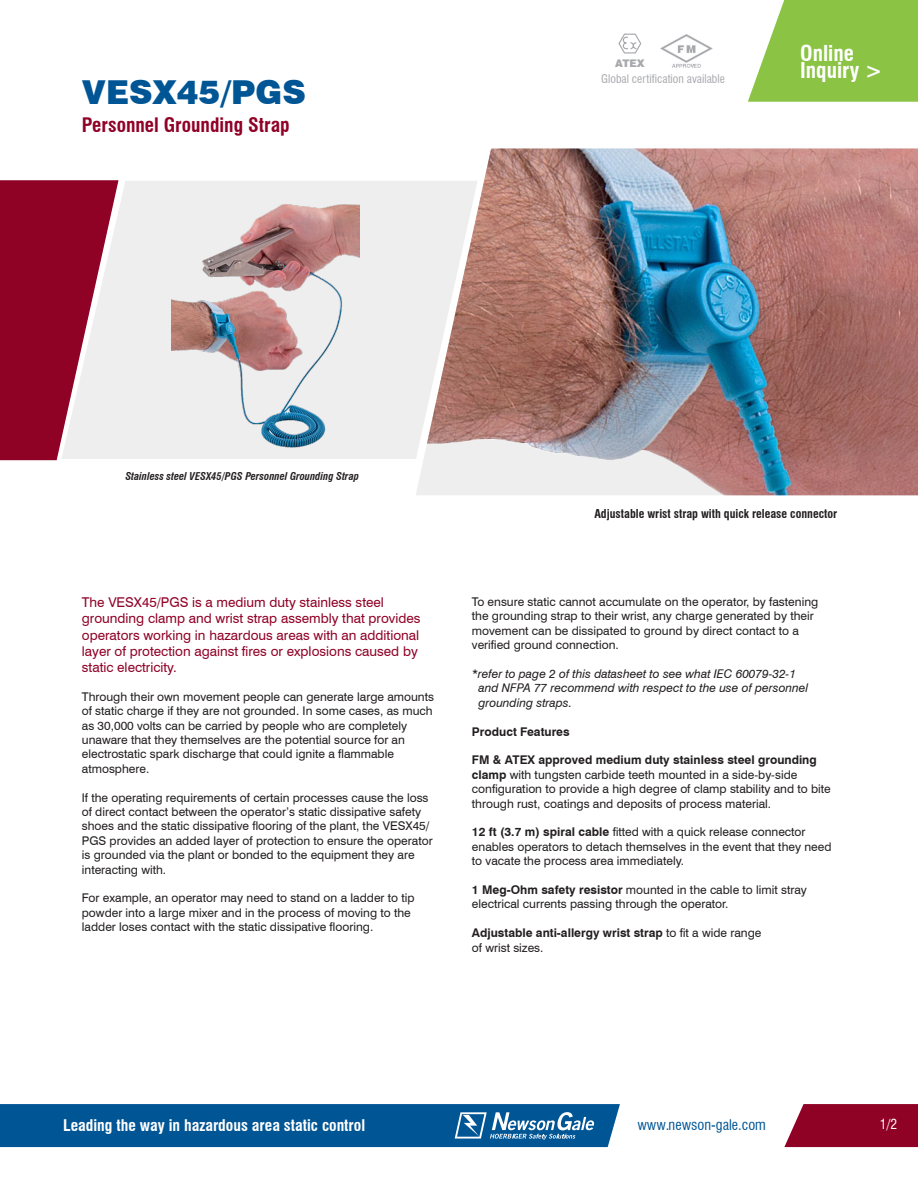
<style>
.page{position:relative;width:918px;height:1188px;background:#fff}
.page>*{position:absolute;margin:0;border:0;box-sizing:border-box;transform-origin:0 0}
.t1{font:900 33px "Swiss 721 BT";color:#005595}
.t2{font:700 condensed 21.45px/17.1px "Swiss 721 BT";color:#fff}
.t3{font:700 condensed 19.5px "Swiss 721 BT";color:#900126}
.t4{font:700 condensed 15.75px "Swiss 721 BT";color:#fff}
.t5{font:condensed 14.25px "Swiss 721 BT";color:#005595}
.t6{font:13.5px/16.2px "Swiss 721 BT";color:#900126}
.t7{font:condensed 13.5px "Swiss 721 BT";color:#fff}
.t8{font:12px/14.4px "Swiss 721 BT";color:#231f20}
.t9{font:italic 12px/14.4px "Swiss 721 BT";color:#231f20}
.t10{font:700 12px "Swiss 721 BT";color:#231f20}
.t11{font:700 condensed 12px "Swiss 721 BT";color:#231f20}
.t12{font:condensed 11.55px "Swiss 721 BT";color:#a8a9ad}
.t13{font:italic 700 condensed 10.5px "Swiss 721 BT";color:#231f20}
.t14{font:900 10.5px "Swiss 721 BT";color:#a8a9ad}
.s1{color:#fff}
.s2{font-weight:700}
.s3{font-weight:400}
</style>
<div class="page">
<img style="left:416px;top:148px;width:502px;height:347px">
<svg style="left:119px;top:181px;width:359px;height:278px;background:#e6e0df"></svg>
<svg style="left:784px;top:1104px;width:134px;height:43px;background:#981436"></svg>
<svg style="left:0;top:1104px;width:620px;height:43px;background:#0d5d9a"></svg>
<svg style="left:0;top:180px;width:119px;height:280px;background:#a9405b"></svg>
<svg style="left:748px;top:0;width:170px;height:102px;background:#97ca59"></svg>
<svg style="left:618px;top:33px;width:24px;height:21px"></svg>
<img style="left:171px;top:198px;width:189px;height:257px">
<img style="left:661px;top:34px;width:51px;height:34px">
<p class="t1" style="left:82px;top:72px;width:226px">VESX45/PGS</p>
<p class="t3" style="left:82px;top:113px;width:209px">Personnel Grounding Strap</p>
<p class="t14" style="left:615px;top:57px;width:31px">ATEX</p>
<p class="t12" style="left:601px;top:72px;width:125px">Global certification available</p>
<h2 class="t2" style="left:800px;top:45px;width:84px">Online<br>Inquiry &gt;</h2>
<p class="t13" style="left:125px;top:470px;width:235px">Stainless steel VESX45/PGS Personnel Grounding Strap</p>
<p class="t6" style="left:82px;top:594px;width:340px">The VESX45/PGS is a medium duty stainless steel grounding clamp and wrist strap assembly that provides operators working in hazardous areas with an additional layer of protection against fires or explosions caused by static electricity.</p>
<p class="t8" style="left:82px;top:689px;width:354px">Through their own movement people can generate large amounts of static charge if they are not grounded. In some cases, as much as 30,000 volts can be carried by people who are completely unaware that they themselves are the potential source for an electrostatic spark discharge that could ignite a flammable atmosphere.</p>
<p class="t8" style="left:82px;top:790px;width:352px">If the operating requirements of certain processes cause the loss of direct contact between the operator’s static dissipative safety shoes and the static dissipative flooring of the plant, the VESX45/ PGS provides an added layer of protection to ensure the operator is grounded via the plant or bonded to the equipment they are interacting with.</p>
<p class="t8" style="left:82px;top:891px;width:334px">For example, an operator may need to stand on a ladder to tip powder into a large mixer and in the process of moving to the ladder loses contact with the static dissipative flooring.</p>
<p class="t11" style="left:594px;top:506px;width:244px">Adjustable wrist strap with quick release connector</p>
<p class="t8" style="left:472px;top:594px;width:348px">To ensure static cannot accumulate on the operator, by fastening the grounding strap to their wrist, any charge generated by their movement can be dissipated to ground by direct contact to a verified ground connection.</p>
<p class="t9" style="left:472px;top:666px;width:338px">*refer to page 2 of this datasheet to see what IEC 60079-32-1 <span class="s1">,,</span>and NFPA 77 recommend with respect to the use of personnel <span class="s1">,,</span>grounding straps.</p>
<p class="t10" style="left:472px;top:724px;width:99px">Product Features</p>
<p class="t8" style="left:472px;top:753px;width:360px"><span class="s2">FM &amp; ATEX approved medium duty stainless steel grounding clamp</span> with tungsten carbide teeth mounted in a side-by-side configuration to provide a high degree of clamp stability and to bite through rust, coatings and deposits of process material.</p>
<p class="t8" style="left:472px;top:825px;width:361px"><span class="s2">12 ft (3.7 m) spiral cable</span> fitted with a quick release connector enables operators to detach themselves in the event that they need to vacate the process area immediately.</p>
<p class="t8" style="left:472px;top:882px;width:337px"><span class="s2">1 Meg-Ohm safety resistor</span> mounted in the cable to limit stray electrical currents passing through the operator.</p>
<p class="t10" style="left:472px;top:926px;width:291px">Adjustable anti-allergy wrist strap <span class="s3">to fit a wide range</span></p>
<p class="t8" style="left:472px;top:940px;width:73px">of wrist sizes.</p>
<h3 class="t4" style="left:63px;top:1116px;width:303px">Leading the way in hazardous area static control</h3>
<p class="t5" style="left:637px;top:1117px;width:130px">www.newson-gale.com</p>
<p class="t7" style="left:880px;top:1116px;width:19px">1/2</p>
</div>
